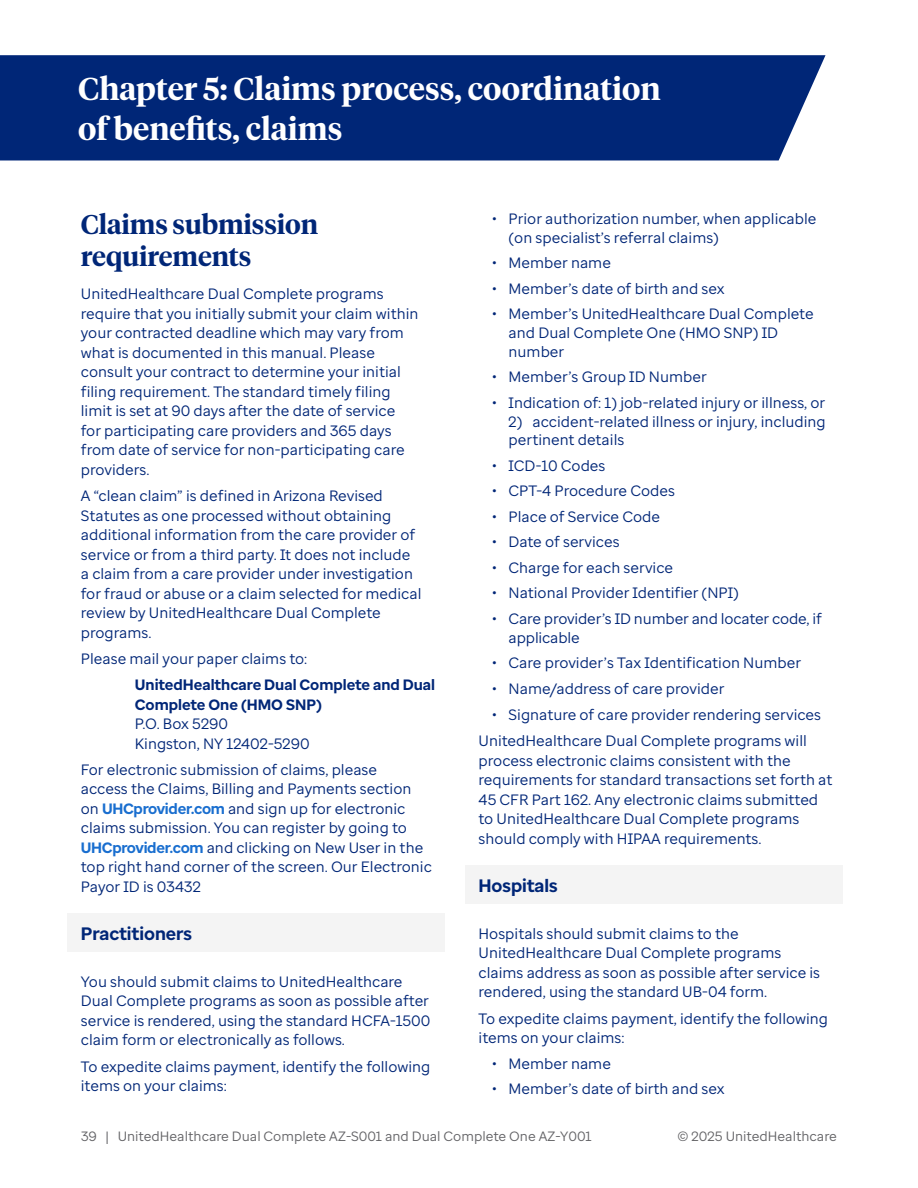
<style>
.page{position:relative;width:918px;height:1188px;background:#fff}
.page>*{position:absolute;margin:0;border:0;box-sizing:border-box;transform-origin:0 0}
.BLUE_CHAPTER_HEADLINE{font:600 31.5px/40.5px "UHC Serif Headline";color:#fff}
.BLUE_MAIN_HEADER_NEW{font:600 27px/32.4px "UHC Serif Headline";letter-spacing:-.005em;color:#002677}
.BLUE_SUBHEAD_NEW{font:700 18px "Enterprise Sans";letter-spacing:-.005em;color:#002677}
.BODY{font:15px/19.5px "Enterprise Sans";color:#002677}
.BODY-2{font:700 15px/19.5px "Enterprise Sans";color:#002677}
.t1{font:13.5px "Enterprise Sans";color:#636366}
.s1{font-weight:400}
.s2{font-weight:700;color:#196ecf}
</style>
<div class="page">
<div style="left:0;top:55px;width:826px;height:105px;background:#002677"></div>
<div style="left:67px;top:913px;width:378px;height:38px;background:#f4f4f4"></div>
<div style="left:465px;top:865px;width:378px;height:38px;background:#f4f4f4"></div>
<p class="BLUE_CHAPTER_HEADLINE" style="left:78px;top:67px;width:584px">Chapter 5: Claims process, coordination of benefits, claims</p>
<p class="BLUE_MAIN_HEADER_NEW" style="left:81px;top:207px;width:239px">Claims submission requirements</p>
<p class="BODY" style="left:81px;top:284px;width:339px">UnitedHealthcare Dual Complete programs require that you initially submit your claim within your contracted deadline which may vary from what is documented in this manual. Please consult your contract to determine your initial filing requirement. The standard timely filing limit is set at 90 days after the date of service for participating care providers and 365 days from date of service for non-participating care providers.</p>
<p class="BODY" style="left:81px;top:486px;width:342px">A “clean claim” is defined in Arizona Revised Statutes as one processed without obtaining additional information from the care provider of service or from a third party. It does not include a claim from a care provider under investigation for fraud or abuse or a claim selected for medical review by UnitedHealthcare Dual Complete programs.</p>
<p class="BODY" style="left:81px;top:649px;width:228px">Please mail your paper claims to:</p>
<p class="BODY-2" style="left:135px;top:675px;width:302px">UnitedHealthcare Dual Complete and Dual<br>Complete One (HMO SNP)<br><span class="s1">P.O. Box 5290<br>Kingston, NY 12402-5290</span></p>
<p class="BODY" style="left:81px;top:760px;width:352px">For electronic submission of claims, please<br>access the Claims, Billing and Payments section on <span class="s2">UHCprovider.com</span> and sign up for electronic claims submission. You can register by going to <span class="s2">UHCprovider.com</span> and clicking on New User in the top right hand corner of the screen. Our Electronic Payor ID is 03432</p>
<p class="BLUE_SUBHEAD_NEW" style="left:81px;top:922px;width:113px">Practitioners</p>
<p class="BODY" style="left:81px;top:972px;width:351px">You should submit claims to UnitedHealthcare Dual Complete programs as soon as possible after service is rendered, using the standard HCFA-1500 claim form or electronically as follows.</p>
<p class="BODY" style="left:81px;top:1056px;width:351px">To expedite claims payment, identify the following items on your claims:</p>
<p class="BODY" style="left:509px;top:209px;width:309px;line-height:18.8px;text-indent:-16px">• Prior authorization number, when applicable (on specialist’s referral claims)</p>
<p class="BODY" style="left:492px;top:253px;width:120px">• Member name</p>
<p class="BODY" style="left:492px;top:279px;width:234px">• Member’s date of birth and sex</p>
<p class="BODY" style="left:509px;top:305px;width:307px;line-height:18.8px;text-indent:-16px">• Member’s UnitedHealthcare Dual Complete and Dual Complete One (HMO SNP) ID number</p>
<p class="BODY" style="left:492px;top:367px;width:216px">• Member’s Group ID Number</p>
<p class="BODY" style="left:492px;top:393px;width:335px">• Indication of: 1) job-related injury or illness, or</p>
<p class="BODY" style="left:509px;top:412px;width:319px;line-height:18.8px">2) accident-related illness or injury, including pertinent details</p>
<p class="BODY" style="left:492px;top:456px;width:115px">• ICD-10 Codes</p>
<p class="BODY" style="left:492px;top:481px;width:184px">• CPT-4 Procedure Codes</p>
<p class="BODY" style="left:492px;top:507px;width:170px">• Place of Service Code</p>
<p class="BODY" style="left:492px;top:532px;width:129px">• Date of services</p>
<p class="BODY" style="left:492px;top:558px;width:183px">• Charge for each service</p>
<p class="BODY" style="left:492px;top:583px;width:248px">• National Provider Identifier (NPI)</p>
<p class="BODY" style="left:509px;top:609px;width:315px;line-height:18.8px;text-indent:-16px">• Care provider’s ID number and locater code, if applicable</p>
<p class="BODY" style="left:492px;top:653px;width:311px">• Care provider’s Tax Identification Number</p>
<p class="BODY" style="left:492px;top:679px;width:234px">• Name/address of care provider</p>
<p class="BODY" style="left:492px;top:705px;width:331px">• Signature of care provider rendering services</p>
<p class="BODY" style="left:479px;top:731px;width:355px">UnitedHealthcare Dual Complete programs will process electronic claims consistent with the requirements for standard transactions set forth at 45 CFR Part 162. Any electronic claims submitted to UnitedHealthcare Dual Complete programs should comply with HIPAA requirements.</p>
<p class="BLUE_SUBHEAD_NEW" style="left:479px;top:874px;width:81px">Hospitals</p>
<p class="BODY" style="left:479px;top:924px;width:343px">Hospitals should submit claims to the UnitedHealthcare Dual Complete programs claims address as soon as possible after service is rendered, using the standard UB-04 form.</p>
<p class="BODY" style="left:479px;top:1008px;width:351px">To expedite claims payment, identify the following items on your claims:</p>
<p class="BODY" style="left:492px;top:1053px;width:120px">• Member name</p>
<p class="BODY" style="left:492px;top:1079px;width:234px">• Member’s date of birth and sex</p>
<p class="t1" style="left:81px;top:1128px;width:512px">39 | UnitedHealthcare Dual Complete AZ-S001 and Dual Complete One AZ-Y001</p>
<p class="t1" style="left:678px;top:1128px;width:161px">© 2025 UnitedHealthcare</p>
</div>
